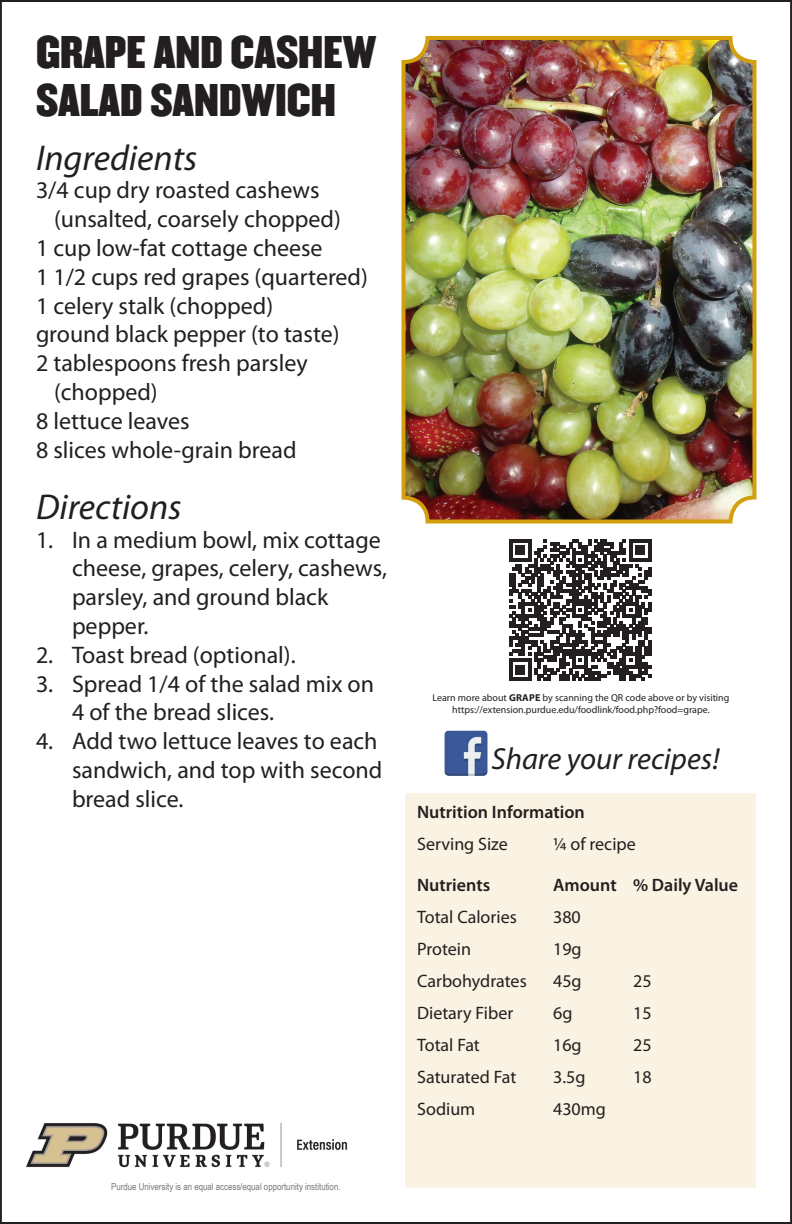
<style>
.page{position:relative;width:792px;height:1224px;background:#fff}
.page>*{position:absolute;margin:0;border:0;box-sizing:border-box;transform-origin:0 0}
.RECIPE_TITLE{font:40px/48px "Champion HTF Middleweight";color:#231f20}
.Subhead{font:italic 36px "Myriad Pro";color:#231f20}
.NUTRITION_INFO{font:italic 30.6px "Myriad Pro";color:#231f20}
.Ingredients{font:24px/28.8px "Myriad Pro";color:#231f20}
.NUMBERS{font:24px/28.8px "Myriad Pro";color:#231f20}
.NUTRITION_INFO-2{font:18px "Myriad Pro";color:#231f20}
.Nutrition_Semibold{font:600 18px "Myriad Pro";color:#231f20}
.QR_CODE{font:10px/12px "Myriad Pro";color:#231f20;text-align:center}
.t1{font:9.6px "Arial Narrow";color:#76787b}
.s1{font-weight:700}
</style>
<div class="page">
<img style="left:407px;top:41px;width:344px;height:478px">
<div style="left:402px;top:36px;width:354px;height:488px;border:4px solid #d49f0c;border-radius:24px"></div>
<svg style="left:509px;top:539px;width:142px;height:142px"></svg>
<div style="left:406px;top:794px;width:350px;height:394px;background:#faf2e2"></div>
<img style="left:444px;top:730px;width:44px;height:46px">
<img style="left:27px;top:1123px;width:321px;height:45px">
<p class="RECIPE_TITLE" style="left:36px;top:30px;width:342px">GRAPE AND CASHEW<br>SALAD SANDWICH</p>
<p class="Subhead" style="left:36px;top:135px;width:163px">Ingredients</p>
<p class="Ingredients" style="left:54px;top:176px;width:288px;text-indent:-18px">3/4 cup dry roasted cashews (unsalted, coarsely chopped)</p>
<p class="Ingredients" style="left:36px;top:233px;width:288px">1 cup low-fat cottage cheese</p>
<p class="Ingredients" style="left:36px;top:262px;width:334px">1 1/2 cups red grapes (quartered)</p>
<p class="Ingredients" style="left:36px;top:291px;width:239px">1 celery stalk (chopped)</p>
<p class="Ingredients" style="left:36px;top:320px;width:305px">ground black pepper (to taste)</p>
<p class="Ingredients" style="left:54px;top:348px;width:255px;text-indent:-18px">2 tablespoons fresh parsley (chopped)</p>
<p class="Ingredients" style="left:36px;top:406px;width:155px">8 lettuce leaves</p>
<p class="Ingredients" style="left:36px;top:435px;width:262px">8 slices whole-grain bread</p>
<p class="Subhead" style="left:36px;top:484px;width:147px">Directions</p>
<p class="NUMBERS" style="left:72px;top:525px;width:316px;text-indent:-36px">1. In a medium bowl, mix cottage cheese, grapes, celery, cashews, parsley, and ground black pepper.</p>
<p class="NUMBERS" style="left:36px;top:640px;width:261px">2. Toast bread (optional).</p>
<p class="NUMBERS" style="left:72px;top:669px;width:304px;text-indent:-36px">3. Spread 1/4 of the salad mix on<br>4 of the bread slices.</p>
<p class="NUMBERS" style="left:72px;top:726px;width:312px;text-indent:-36px">4. Add two lettuce leaves to each sandwich, and top with second bread slice.</p>
<p class="t1" style="left:111px;top:1180px;width:231px">Purdue University is an equal access/equal opportunity institution.</p>
<p class="QR_CODE" style="left:433px;top:692px;width:298px">Learn more about <span class="s1">GRAPE</span> by scanning the QR code above or by visiting https://extension.purdue.edu/foodlink/food.php?food=grape.</p>
<p class="NUTRITION_INFO" style="left:491px;top:740px;width:230px">Share your recipes!</p>
<p class="Nutrition_Semibold" style="left:417px;top:801px;width:169px">Nutrition Information</p>
<p class="NUTRITION_INFO-2" style="left:417px;top:833px;width:92px">Serving Size</p>
<p class="NUTRITION_INFO-2" style="left:553px;top:833px;width:84px">¼ of recipe</p>
<p class="Nutrition_Semibold" style="left:417px;top:874px;width:75px">Nutrients</p>
<p class="Nutrition_Semibold" style="left:553px;top:874px;width:187px">Amount % Daily Value</p>
<p class="NUTRITION_INFO-2" style="left:417px;top:906px;width:101px">Total Calories</p>
<p class="NUTRITION_INFO-2" style="left:553px;top:906px;width:29px">380</p>
<p class="NUTRITION_INFO-2" style="left:417px;top:938px;width:55px">Protein</p>
<p class="NUTRITION_INFO-2" style="left:553px;top:938px;width:30px">19g</p>
<p class="NUTRITION_INFO-2" style="left:417px;top:970px;width:111px">Carbohydrates</p>
<p class="NUTRITION_INFO-2" style="left:553px;top:970px;width:30px">45g</p>
<p class="NUTRITION_INFO-2" style="left:633px;top:970px;width:20px">25</p>
<p class="NUTRITION_INFO-2" style="left:417px;top:1002px;width:98px">Dietary Fiber</p>
<p class="NUTRITION_INFO-2" style="left:553px;top:1002px;width:21px">6g</p>
<p class="NUTRITION_INFO-2" style="left:633px;top:1002px;width:20px">15</p>
<p class="NUTRITION_INFO-2" style="left:417px;top:1034px;width:64px">Total Fat</p>
<p class="NUTRITION_INFO-2" style="left:553px;top:1034px;width:30px">16g</p>
<p class="NUTRITION_INFO-2" style="left:633px;top:1034px;width:20px">25</p>
<p class="NUTRITION_INFO-2" style="left:417px;top:1066px;width:101px">Saturated Fat</p>
<p class="NUTRITION_INFO-2" style="left:553px;top:1066px;width:34px">3.5g</p>
<p class="NUTRITION_INFO-2" style="left:633px;top:1066px;width:20px">18</p>
<p class="NUTRITION_INFO-2" style="left:417px;top:1098px;width:60px">Sodium</p>
<p class="NUTRITION_INFO-2" style="left:553px;top:1098px;width:54px">430mg</p>
</div>
